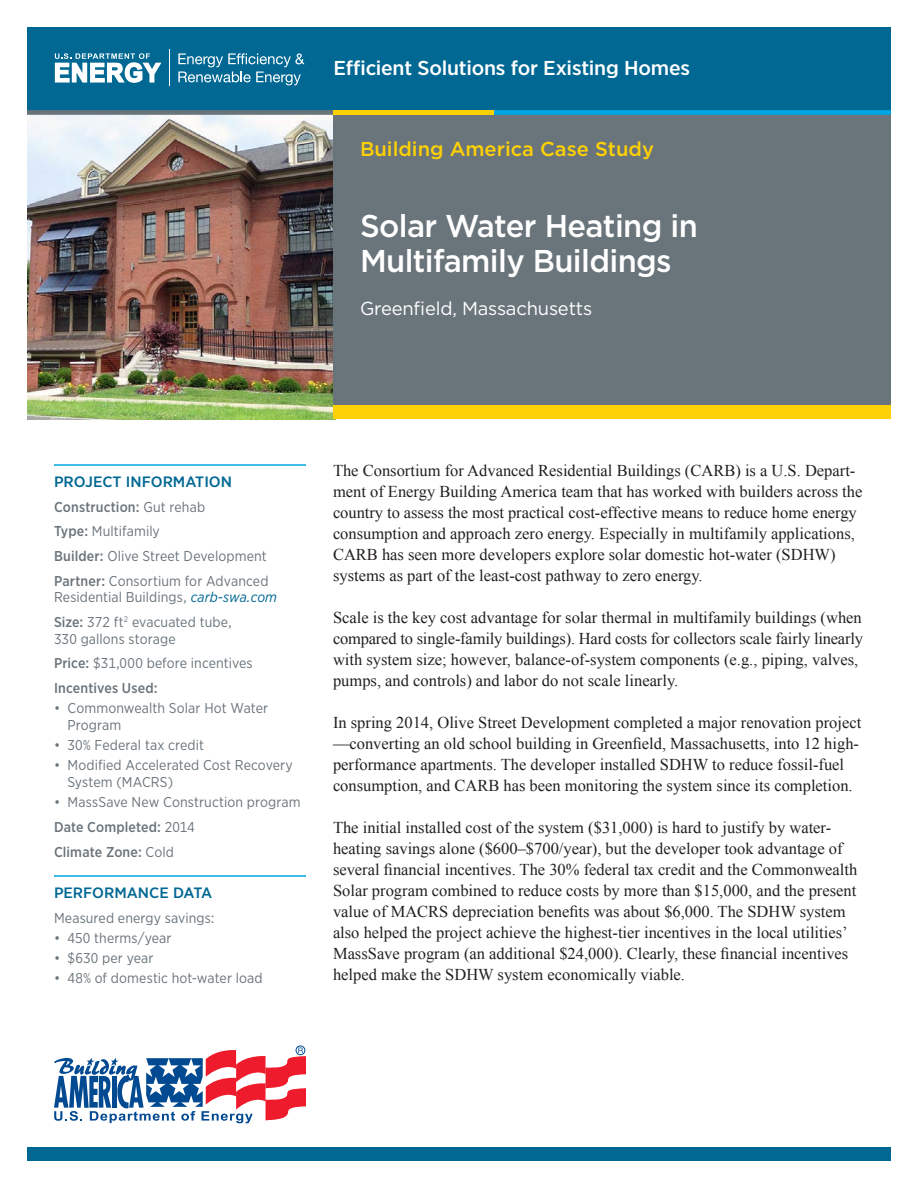
<style>
.page{position:relative;width:918px;height:1188px;background:#fff}
.page>*{position:absolute;margin:0;border:0;box-sizing:border-box;transform-origin:0 0}
.t1{font:500 31.5px/34.5px "Gotham";letter-spacing:-.02em;color:#fff}
.t2{font:500 20.1px "Gotham Narrow";letter-spacing:-.01em;color:#fff;scale:1.1 1}
.t3{font:500 20.1px "Gotham";color:#fed105}
.t4{font:18.75px "Gotham";letter-spacing:-.01em;color:#fff}
.body_text{font:16.5px/21px "Times New Roman";color:#231f20}
.Sidebar_head_2{font:500 15px "Gotham Narrow";color:#006893;scale:1.1 1}
.sidebar_text{font:14.25px/16.5px "Gotham Narrow";letter-spacing:.005em;color:#6a747b}
.sidebar_text-2{font:500 14.25px "Gotham Narrow";letter-spacing:.01em;color:#6a747b}
.s1{font-weight:400}
.s2{font-weight:500}
.s3{font-style:italic;color:#006893}
</style>
<div class="page">
<img style="left:27px;top:115px;width:306px;height:304px">
<div style="left:333px;top:398px;width:557px;height:21px;background:#fed105"></div>
<div style="left:333px;top:92px;width:557px;height:313px;background:#6a747b"></div>
<div style="left:27px;top:1148px;width:864px;height:13px;background:#006893"></div>
<div style="left:27px;top:27px;width:864px;height:84px;background:#006893"></div>
<svg style="left:55px;top:53px;width:106px;height:30px"></svg>
<hr style="left:169px;top:50px;width:1px;height:36px;background:#fff">
<svg style="left:178px;top:53px;width:127px;height:32px"></svg>
<div style="left:336px;top:110px;width:555px;height:5px;background:#00a5e3"></div>
<div style="left:27px;top:110px;width:309px;height:5px;background:#6a747b"></div>
<div style="left:333px;top:110px;width:161px;height:5px;background:#fed105"></div>
<svg style="left:54px;top:1048px;width:252px;height:75px"></svg>
<div style="left:296px;top:1046px;width:9px;height:9px;border:1px solid #014990;border-radius:50%"></div>
<hr style="left:54px;top:464px;width:252px;height:2px;background:#00a5e3">
<hr style="left:54px;top:875px;width:252px;height:2px;background:#00a5e3">
<p class="t2" style="left:333px;top:55px;width:326px">Efficient Solutions for Existing Homes</p>
<p class="t3" style="left:360px;top:136px;width:295px">Building America Case Study</p>
<h1 class="t1" style="left:360px;top:209px;width:339px">Solar Water Heating in<br>Multifamily Buildings</h1>
<p class="t4" style="left:360px;top:297px;width:234px">Greenfield, Massachusetts</p>
<p class="Sidebar_head_2" style="left:54px;top:472px;width:163px">PROJECT INFORMATION</p>
<p class="sidebar_text-2" style="left:54px;top:497px;width:153px">Construction: <span class="s1">Gut rehab</span></p>
<p class="sidebar_text" style="left:54px;top:523px;width:107px"><span class="s2">Type:</span> Multifamily</p>
<p class="sidebar_text" style="left:54px;top:547px;width:214px"><span class="s2">Builder:</span> Olive Street Development</p>
<p class="sidebar_text" style="left:54px;top:572px;width:225px"><span class="s2">Partner:</span> Consortium for Advanced<br>Residential Buildings, <span class="s3">carb-swa.com</span></p>
<p class="sidebar_text" style="left:54px;top:613px;width:179px"><span class="s2">Size:</span> 372 ft<sup>2</sup> evacuated tube,<br>330 gallons storage</p>
<p class="sidebar_text" style="left:54px;top:655px;width:200px"><span class="s2">Price:</span> $31,000 before incentives</p>
<p class="sidebar_text-2" style="left:54px;top:679px;width:105px">Incentives Used:</p>
<p class="sidebar_text" style="left:68px;top:700px;width:202px;text-indent:-14px">• Commonwealth Solar Hot Water<br>Program</p>
<p class="sidebar_text" style="left:54px;top:736px;width:151px">• 30% Federal tax credit</p>
<p class="sidebar_text" style="left:68px;top:757px;width:227px;text-indent:-14px">• Modified Accelerated Cost Recovery<br>System (MACRS)</p>
<p class="sidebar_text" style="left:54px;top:793px;width:248px">• MassSave New Construction program</p>
<p class="sidebar_text-2" style="left:54px;top:818px;width:142px">Date Completed: <span class="s1">2014</span></p>
<p class="sidebar_text-2" style="left:54px;top:842px;width:121px">Climate Zone: <span class="s1">Cold</span></p>
<p class="Sidebar_head_2" style="left:54px;top:883px;width:145px">PERFORMANCE DATA</p>
<p class="sidebar_text" style="left:54px;top:909px;width:162px">Measured energy savings:</p>
<p class="sidebar_text" style="left:54px;top:929px;width:119px">• 450 therms/year</p>
<p class="sidebar_text" style="left:54px;top:949px;width:101px">• $630 per year</p>
<p class="sidebar_text" style="left:54px;top:970px;width:210px">• 48% of domestic hot-water load</p>
<p class="body_text" style="left:333px;top:459px;width:531px">The Consortium for Advanced Residential Buildings (CARB) is a U.S. Depart&shy;ment of Energy Building America team that has worked with builders across the country to assess the most practical cost-effective means to reduce home energy consumption and approach zero energy. Especially in multifamily applications, CARB has seen more developers explore solar domestic hot-water (SDHW) systems as part of the least-cost pathway to zero energy.</p>
<p class="body_text" style="left:333px;top:606px;width:532px">Scale is the key cost advantage for solar thermal in multifamily buildings (when compared to single-family buildings). Hard costs for collectors scale fairly linearly with system size; however, balance-of-system components (e.g., piping, valves, pumps, and controls) and labor do not scale linearly.</p>
<p class="body_text" style="left:333px;top:711px;width:530px">In spring 2014, Olive Street Development completed a major renovation project —converting an old school building in Greenfield, Massachusetts, into 12 high&shy;performance apartments. The developer installed SDHW to reduce fossil-fuel consumption, and CARB has been monitoring the system since its completion.</p>
<p class="body_text" style="left:333px;top:816px;width:526px">The initial installed cost of the system ($31,000) is hard to justify by water&shy;heating savings alone ($600–$700/year), but the developer took advantage of several financial incentives. The 30% federal tax credit and the Commonwealth Solar program combined to reduce costs by more than $15,000, and the present value of MACRS depreciation benefits was about $6,000. The SDHW system also helped the project achieve the highest-tier incentives in the local utilities’ MassSave program (an additional $24,000). Clearly, these financial incentives helped make the SDHW system economically viable.</p>
</div>
